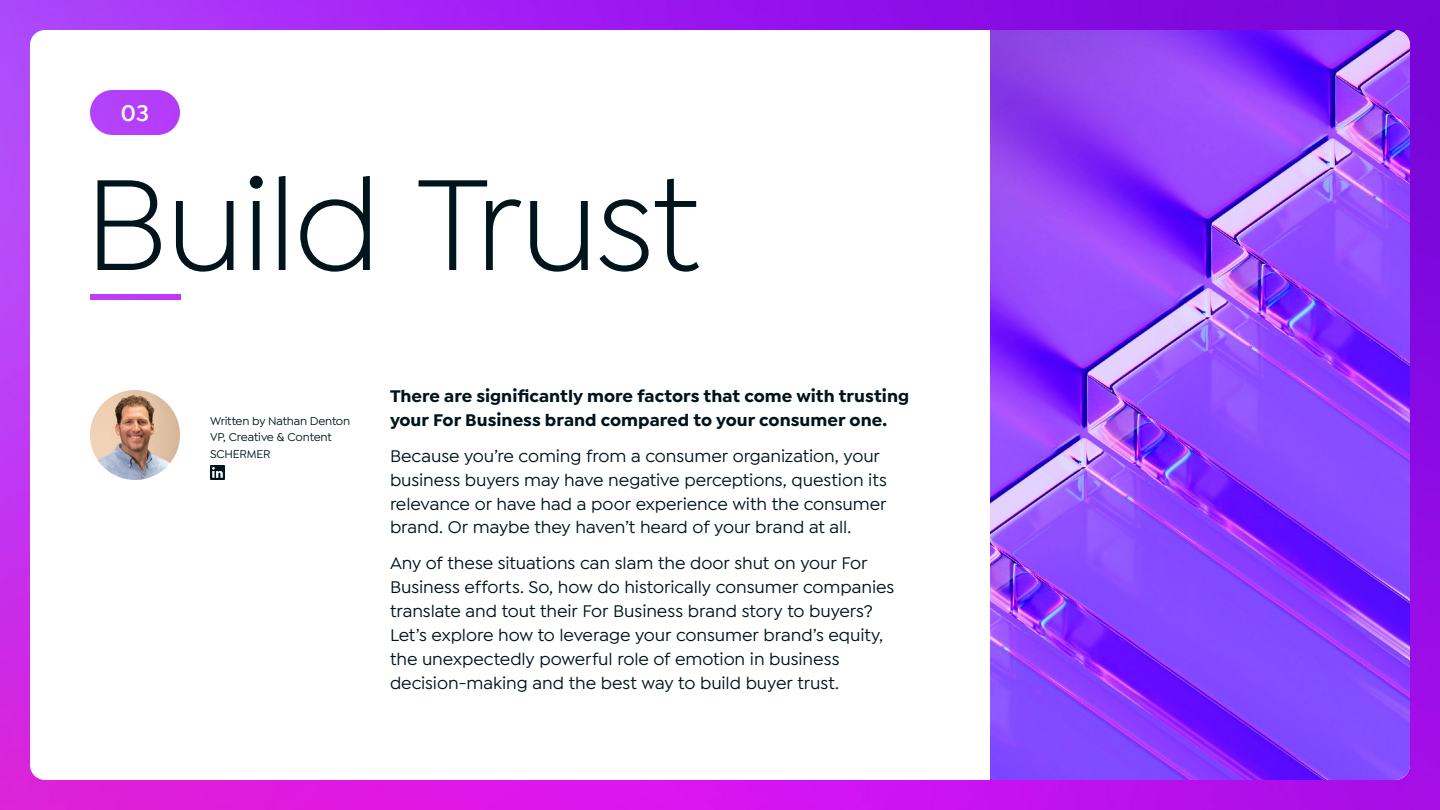
<style>
.page{position:relative;width:1440px;height:810px;background:#fff}
.page>*{position:absolute;margin:0;border:0;box-sizing:border-box;transform-origin:0 0}
.t1{font:138px "Isidora Sans";letter-spacing:-.025em;color:#00141c}
.t2{font:600 24px "Isidora Sans";color:#fff}
.t3{font:500 18px/24px "Isidora Sans";letter-spacing:-.005em;color:#00141c}
.t4{font:700 18px/24px "Isidora Sans";color:#00141c}
.t5{font:500 12px/16.5px "Isidora Sans";letter-spacing:-.015em;color:#00141c}
</style>
<div class="page">
<img style="left:0;top:0;width:1440px;height:810px">
<div style="left:30px;top:30px;width:1380px;height:750px;background:#fff;border-radius:15px"></div>
<img style="left:990px;top:30px;width:420px;height:750px">
<div style="left:90px;top:90px;width:90px;height:45px;background:#b43ffa;border-radius:22px"></div>
<svg style="left:210px;top:465px;width:15px;height:15px"></svg>
<img style="left:90px;top:390px;width:90px;height:90px;border-radius:45px">
<img style="left:90px;top:294px;width:90px;height:6px">
<h2 class="t2" style="left:121px;top:99px;width:30px">03</h2>
<h1 class="t1" style="left:84px;top:149px;width:617px">Build Trust</h1>
<p class="t5" style="left:210px;top:412px;width:142px">Written by Nathan Denton<br>VP, Creative &amp; Content<br>SCHERMER</p>
<p class="t4" style="left:390px;top:384px;width:521px">There are significantly more factors that come with trusting your For Business brand compared to your consumer one.</p>
<p class="t3" style="left:390px;top:444px;width:498px">Because you’re coming from a consumer organization, your business buyers may have negative perceptions, question its relevance or have had a poor experience with the consumer brand. Or maybe they haven’t heard of your brand at all.</p>
<p class="t3" style="left:390px;top:551px;width:506px">Any of these situations can slam the door shut on your For Business efforts. So, how do historically consumer companies translate and tout their For Business brand story to buyers?<br>Let’s explore how to leverage your consumer brand’s equity, the unexpectedly powerful role of emotion in business decision-making and the best way to build buyer trust.</p>
</div>
